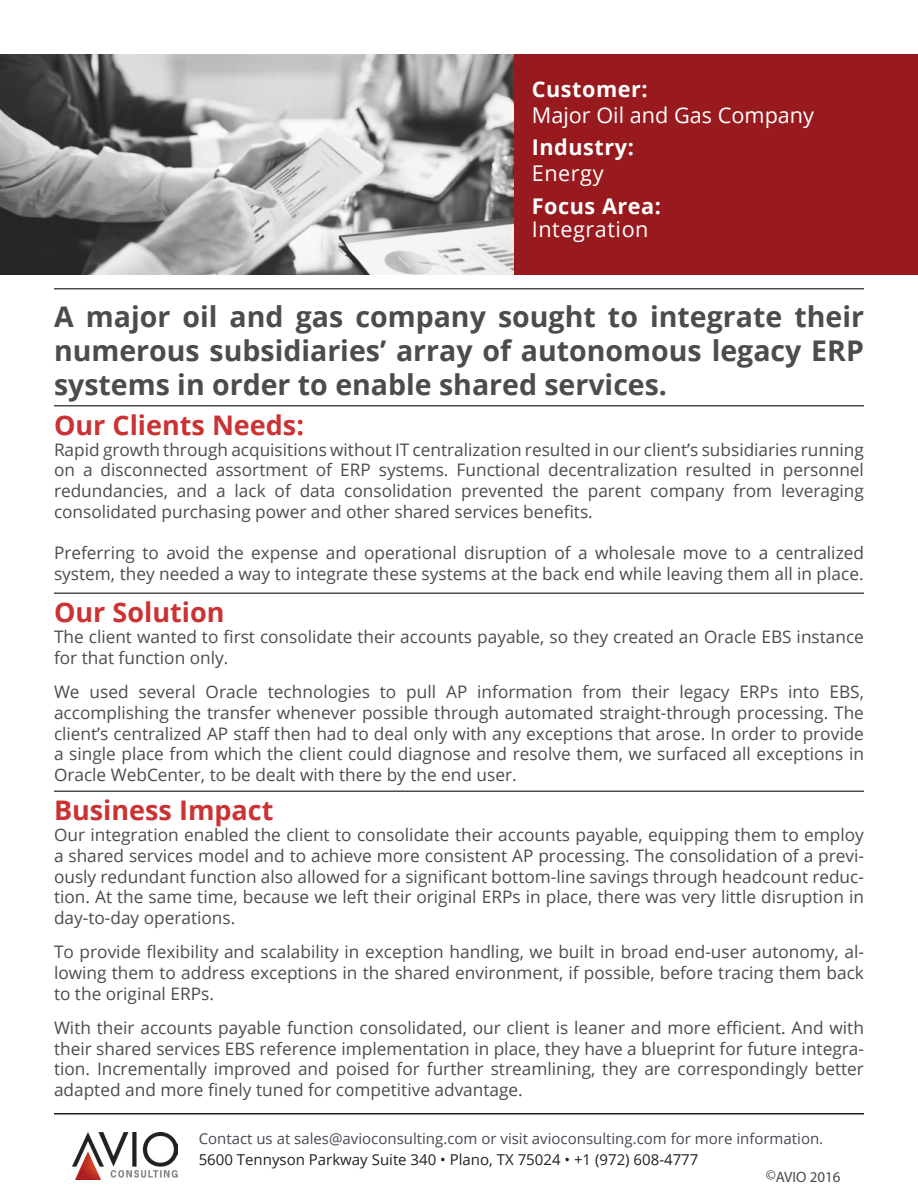
<style>
.page{position:relative;width:918px;height:1188px;background:#fff}
.page>*{position:absolute;margin:0;border:0;box-sizing:border-box;transform-origin:0 0}
.t1{font:700 28.5px/34.2px "Open Sans";color:#4b4c4d;text-align:justify}
.t2{font:700 27px "Open Sans";color:#cb3233}
.t3{font:700 21.6px "Open Sans";letter-spacing:.025em;color:#fff}
.t4{font:21.6px "Open Sans";color:#fff}
.t5{font:21.6px "Open Sans";letter-spacing:.025em;color:#fff}
.t6{font:17.25px/20.7px "Open Sans";color:#4b4c4d;text-align:justify}
.t7{font:15px "Open Sans";color:#494851}
.t8{font:15px "Open Sans";color:#231f20}
.t9{font:15px "Myriad Pro";color:#494851}
</style>
<div class="page">
<img style="left:0;top:54px;width:514px;height:220px">
<div style="left:514px;top:54px;width:404px;height:220px;background:#991a1e"></div>
<hr style="left:54px;top:288px;width:810px;height:2px;background:#4b4c4d">
<hr style="left:54px;top:405px;width:810px;height:2px;background:#4b4c4d">
<hr style="left:54px;top:592px;width:810px;height:2px;background:#4b4c4d">
<hr style="left:54px;top:790px;width:810px;height:2px;background:#4b4c4d">
<hr style="left:54px;top:1113px;width:810px;height:1px;background:#231f20">
<img style="left:72px;top:1133px;width:106px;height:47px">
<p class="t3" style="left:532px;top:74px;width:117px">Customer:</p>
<p class="t4" style="left:532px;top:100px;width:284px">Major Oil and Gas Company</p>
<p class="t3" style="left:532px;top:132px;width:104px">Industry:</p>
<p class="t4" style="left:532px;top:158px;width:73px">Energy</p>
<p class="t3" style="left:532px;top:190px;width:131px">Focus Area:</p>
<p class="t5" style="left:532px;top:214px;width:118px">Integration</p>
<h1 class="t1" style="left:54px;top:298px;width:812px">A major oil and gas company sought to integrate their numerous subsidiaries’ array of autonomous legacy ERP systems in order to enable shared services.</h1>
<h2 class="t2" style="left:54px;top:406px;width:252px">Our Clients Needs:</h2>
<p class="t6" style="left:54px;top:438px;width:812px">Rapid growth through acquisitions without IT centralization resulted in our client’s subsidiaries running on a disconnected assortment of ERP systems. Functional decentralization resulted in personnel redundancies, and a lack of data consolidation prevented the parent company from leveraging consolidated purchasing power and other shared services benefits.</p>
<p class="t6" style="left:54px;top:542px;width:812px">Preferring to avoid the expense and operational disruption of a wholesale move to a centralized system, they needed a way to integrate these systems at the back end while leaving them all in place.</p>
<h2 class="t2" style="left:54px;top:593px;width:172px">Our Solution</h2>
<p class="t6" style="left:54px;top:626px;width:812px">The client wanted to first consolidate their accounts payable, so they created an Oracle EBS instance for that function only.</p>
<p class="t6" style="left:54px;top:681px;width:812px">We used several Oracle technologies to pull AP information from their legacy ERPs into EBS, accomplishing the transfer whenever possible through automated straight-through processing. The client’s centralized AP staff then had to deal only with any exceptions that arose. In order to provide a single place from which the client could diagnose and resolve them, we surfaced all exceptions in Oracle WebCenter, to be dealt with there by the end user.</p>
<h2 class="t2" style="left:54px;top:791px;width:221px">Business Impact</h2>
<p class="t6" style="left:54px;top:824px;width:812px">Our integration enabled the client to consolidate their accounts payable, equipping them to employ a shared services model and to achieve more consistent AP processing. The consolidation of a previ&shy;ously redundant function also allowed for a significant bottom-line savings through headcount reduc&shy;tion. At the same time, because we left their original ERPs in place, there was very little disruption in day-to-day operations.</p>
<p class="t6" style="left:54px;top:941px;width:812px">To provide flexibility and scalability in exception handling, we built in broad end-user autonomy, al&shy;lowing them to address exceptions in the shared environment, if possible, before tracing them back to the original ERPs.</p>
<p class="t6" style="left:54px;top:1017px;width:812px">With their accounts payable function consolidated, our client is leaner and more efficient. And with their shared services EBS reference implementation in place, they have a blueprint for future integra&shy;tion. Incrementally improved and poised for further streamlining, they are correspondingly better adapted and more finely tuned for competitive advantage.</p>
<p class="t7" style="left:199px;top:1128px;width:626px">Contact us at sales@avioconsulting.com or visit avioconsulting.com for more information.</p>
<p class="t8" style="left:199px;top:1149px;width:501px">5600 Tennyson Parkway Suite 340 • Plano, TX 75024 • +1 (972) 608-4777</p>
<p class="t9" style="left:766px;top:1168px;width:76px">©AVIO 2016</p>
</div>
